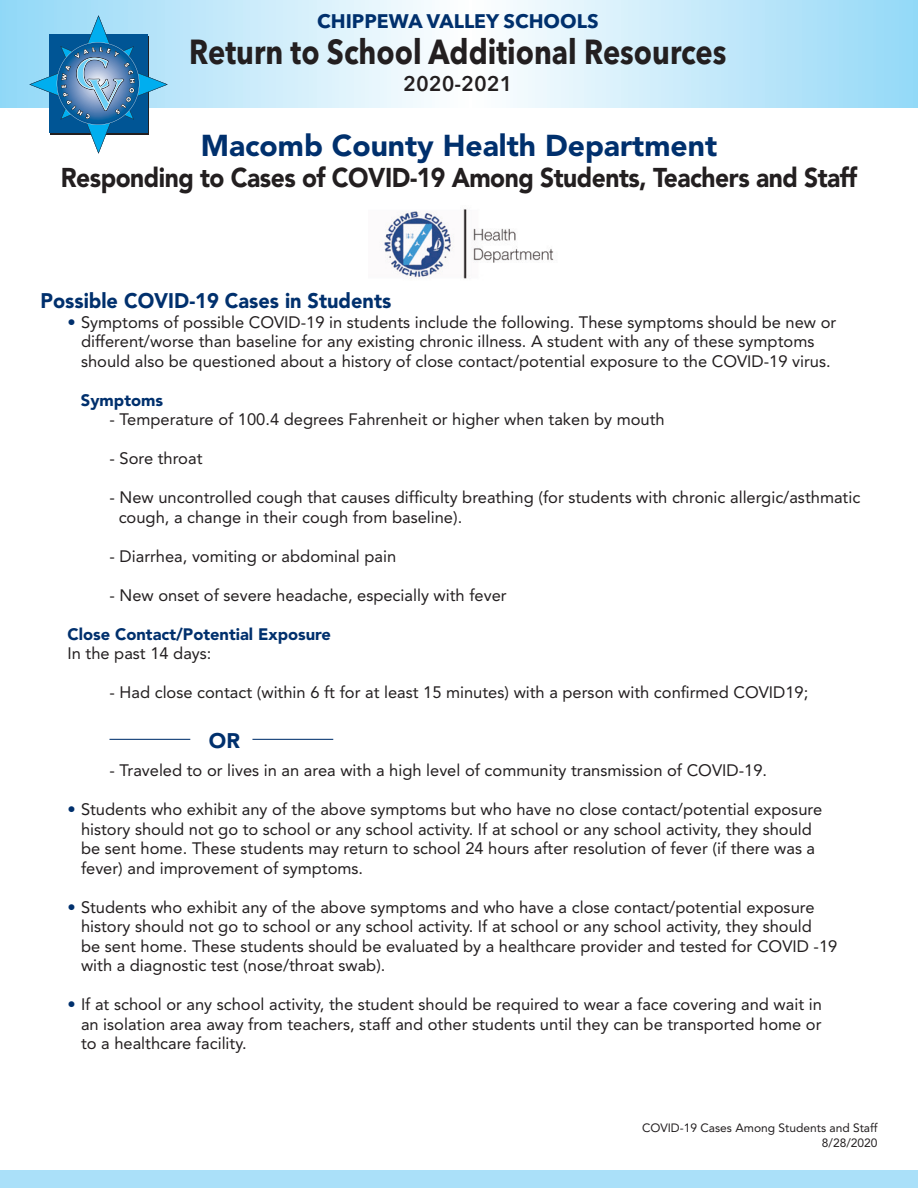
<style>
.page{position:relative;width:918px;height:1188px;background:#fff}
.page>*{position:absolute;margin:0;border:0;box-sizing:border-box;transform-origin:0 0}
.t1{font:700 34.5px "Avenir Next LT Pro";color:#231f20;scale:.84 1}
.t2{font:900 30px "Avenir";color:#00306d}
.t3{font:900 27px "Avenir";letter-spacing:-.02em;color:#231f20;scale:.91 1}
.t4{font:900 21px "Avenir";color:#00306d;scale:.95 1}
.t5{font:600 21px "Avenir Next LT Pro";color:#231f20}
.t6{font:900 21px "Avenir";color:#00306d}
.t7{font:700 19.5px "Avenir Next LT Pro";color:#00306d}
.t8{font:16.5px/19.5px "Avenir";color:#231f20;text-align:center}
.t9{font:900 16.5px "Avenir";color:#00306d}
.t10{font:12px "Avenir";color:#231f20}
.s1{color:#00306d}
</style>
<div class="page">
<svg style="left:0;top:0;width:918px;height:108px"></svg>
<div style="left:0;top:1171px;width:918px;height:17px;background:#aae0f9"></div>
<svg style="left:29px;top:15px;width:139px;height:139px"></svg>
<hr style="left:110px;top:739px;width:80px;height:1px;background:#00306d">
<hr style="left:252px;top:739px;width:81px;height:1px;background:#00306d">
<img style="left:384px;top:209px;width:170px;height:70px">
<p class="t7" style="left:317px;top:9px;width:283px">CHIPPEWA VALLEY SCHOOLS</p>
<p class="t1" style="left:189px;top:31px;width:641px">Return to School Additional Resources</p>
<p class="t5" style="left:403px;top:71px;width:111px">2020-2021</p>
<p class="t2" style="left:201px;top:127px;width:518px">Macomb County Health Department</p>
<p class="t3" style="left:61px;top:161px;width:877px">Responding to Cases of COVID-19 Among Students, Teachers and Staff</p>
<p class="t4" style="left:40px;top:288px;width:371px">Possible COVID-19 Cases in Students</p>
<p class="t8" style="left:67px;top:312px;width:770px"><span class="s1">•</span> Symptoms of possible COVID-19 in students include the following. These symptoms should be new or different/worse than baseline for any existing chronic illness. A student with any of these symptoms</p>
<p class="t8" style="left:81px;top:351px;width:751px">should also be questioned about a history of close contact/potential exposure to the COVID-19 virus.</p>
<p class="t9" style="left:81px;top:390px;width:84px">Symptoms</p>
<p class="t8" style="left:110px;top:410px;width:557px">- Temperature of 100.4 degrees Fahrenheit or higher when taken by mouth</p>
<p class="t8" style="left:110px;top:449px;width:94px">- Sore throat</p>
<p class="t8" style="left:110px;top:488px;width:752px">- New uncontrolled cough that causes difficulty breathing (for students with chronic allergic/asthmatic</p>
<p class="t8" style="left:119px;top:507px;width:345px">cough, a change in their cough from baseline).</p>
<p class="t8" style="left:110px;top:546px;width:288px">- Diarrhea, vomiting or abdominal pain</p>
<p class="t8" style="left:110px;top:585px;width:399px">- New onset of severe headache, especially with fever</p>
<p class="t9" style="left:67px;top:624px;width:265px">Close Contact/Potential Exposure</p>
<p class="t8" style="left:67px;top:644px;width:146px">In the past 14 days:</p>
<p class="t8" style="left:110px;top:683px;width:700px">- Had close contact (within 6 ft for at least 15 minutes) with a person with confirmed COVID19;</p>
<p class="t6" style="left:209px;top:728px;width:33px">OR</p>
<p class="t8" style="left:110px;top:761px;width:659px">- Traveled to or lives in an area with a high level of community transmission of COVID-19.</p>
<p class="t8" style="left:67px;top:800px;width:756px"><span class="s1">•</span> Students who exhibit any of the above symptoms but who have no close contact/potential exposure</p>
<p class="t8" style="left:81px;top:819px;width:732px">history should not go to school or any school activity. If at school or any school activity, they should</p>
<p class="t8" style="left:81px;top:839px;width:736px">be sent home. These students may return to school 24 hours after resolution of fever (if there was a</p>
<p class="t8" style="left:81px;top:858px;width:284px">fever) and improvement of symptoms.</p>
<p class="t8" style="left:67px;top:897px;width:749px"><span class="s1">•</span> Students who exhibit any of the above symptoms and who have a close contact/potential exposure</p>
<p class="t8" style="left:81px;top:917px;width:732px">history should not go to school or any school activity. If at school or any school activity, they should</p>
<p class="t8" style="left:81px;top:936px;width:758px">be sent home. These students should be evaluated by a healthcare provider and tested for COVID -19</p>
<p class="t8" style="left:81px;top:956px;width:306px">with a diagnostic test (nose/throat swab).</p>
<p class="t8" style="left:67px;top:995px;width:756px"><span class="s1">•</span> If at school or any school activity, the student should be required to wear a face covering and wait in</p>
<p class="t8" style="left:81px;top:1014px;width:742px">an isolation area away from teachers, staff and other students until they can be transported home or</p>
<p class="t8" style="left:81px;top:1034px;width:167px">to a healthcare facility.</p>
<p class="t10" style="left:642px;top:1121px;width:237px">COVID-19 Cases Among Students and Staff</p>
<p class="t10" style="left:822px;top:1136px;width:57px">8/28/2020</p>
</div>
